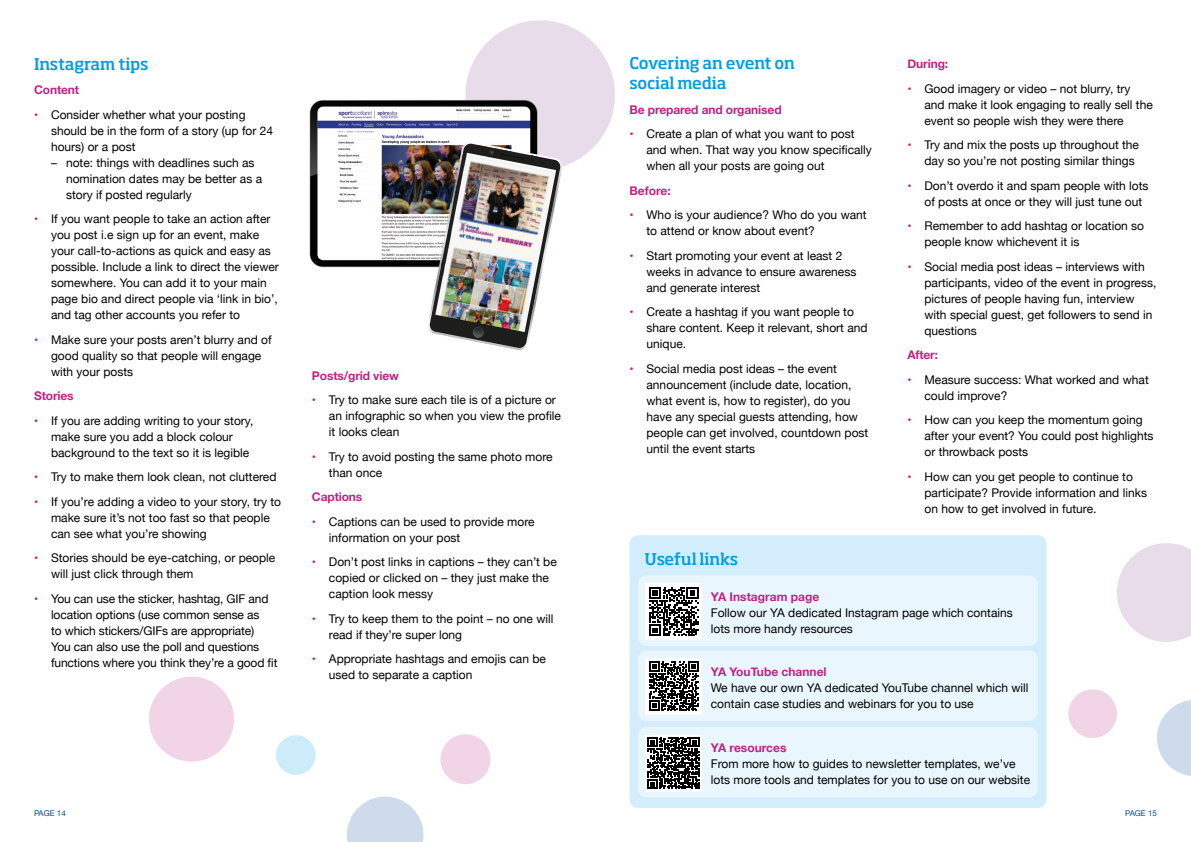
<style>
.page{position:relative;width:1191px;height:842px;background:#fff}
.page>*{position:absolute;margin:0;border:0;box-sizing:border-box;transform-origin:0 0}
.Paragraph_Style_1{font:500 16px/20px "Soho Std";letter-spacing:-.01em;color:#009fe3}
.Paragraph_Style_1-2{font:12px/16px "Helvetica Neue";color:#000}
.Paragraph_Style_1-3{font:700 12px "Helvetica Neue";letter-spacing:-.01em;color:#bd2485}
.t1{font:8px "Helvetica Neue";color:#004a9a}
.s1{font-weight:700;color:#bd2485}
</style>
<div class="page">
<div style="left:276px;top:735px;width:40px;height:40px;background:#cdecf9;border-radius:50%"></div>
<div style="left:440px;top:734px;width:50px;height:50px;background:#f2d4e7;border-radius:50%"></div>
<svg style="left:347px;top:797px;width:76px;height:45px"></svg>
<div style="left:465px;top:20px;width:150px;height:150px;background:#e9dcea;border-radius:50%"></div>
<div style="left:149px;top:677px;width:85px;height:85px;background:#f2d4e7;border-radius:50%"></div>
<div style="left:1068px;top:689px;width:49px;height:49px;background:#f2d4e7;border-radius:50%"></div>
<svg style="left:1157px;top:700px;width:34px;height:76px"></svg>
<svg style="left:1117px;top:543px;width:74px;height:99px"></svg>
<div style="left:629px;top:535px;width:417px;height:273px;background:#d4edfc;border-radius:9px"></div>
<div style="left:638px;top:575px;width:400px;height:71px;background:#eaf6fe;border-radius:9px"></div>
<div style="left:638px;top:651px;width:400px;height:70px;background:#eaf6fe;border-radius:9px"></div>
<div style="left:638px;top:727px;width:400px;height:70px;background:#eaf6fe;border-radius:9px"></div>
<div style="left:645px;top:583px;width:57px;height:57px;background:#fff"></div>
<svg style="left:649px;top:587px;width:49px;height:49px"></svg>
<div style="left:645px;top:658px;width:57px;height:57px;background:#fff"></div>
<svg style="left:649px;top:662px;width:49px;height:49px"></svg>
<svg style="left:645px;top:735px;width:56px;height:56px"></svg>
<svg style="left:647px;top:737px;width:52px;height:52px;background:#454545"></svg>
<svg style="left:309px;top:100px;width:254px;height:250px"></svg>
<img style="left:435px;top:153px;width:121px;height:179px">
<p class="Paragraph_Style_1" style="left:34px;top:53px;width:116px">Instagram tips</p>
<p class="Paragraph_Style_1-3" style="left:34px;top:80px;width:47px">Content</p>
<p class="Paragraph_Style_1-2" style="left:51px;top:107px;width:224px;text-indent:-17px"><span class="s1">•</span> Consider whether what your posting should be in the form of a story (up for 24 hours) or a post</p>
<p class="Paragraph_Style_1-2" style="left:66px;top:155px;width:198px;text-indent:-15px">– note: things with deadlines such as nomination dates may be better as a story if posted regularly</p>
<p class="Paragraph_Style_1-2" style="left:51px;top:212px;width:229px;text-indent:-17px"><span class="s1">•</span> If you want people to take an action after you post i.e sign up for an event, make your call-to-actions as quick and easy as possible. Include a link to direct the viewer somewhere. You can add it to your main page bio and direct people via ‘link in bio’, and tag other accounts you refer to</p>
<p class="Paragraph_Style_1-2" style="left:51px;top:332px;width:222px;text-indent:-17px"><span class="s1">•</span> Make sure your posts aren’t blurry and of good quality so that people will engage with your posts</p>
<p class="Paragraph_Style_1-3" style="left:34px;top:386px;width:41px">Stories</p>
<p class="Paragraph_Style_1-2" style="left:51px;top:413px;width:204px;text-indent:-17px"><span class="s1">•</span> If you are adding writing to your story, make sure you add a block colour background to the text so it is legible</p>
<p class="Paragraph_Style_1-2" style="left:34px;top:470px;width:244px"><span class="s1">•</span> Try to make them look clean, not cluttered</p>
<p class="Paragraph_Style_1-2" style="left:51px;top:494px;width:232px;text-indent:-17px"><span class="s1">•</span> If you’re adding a video to your story, try to make sure it’s not too fast so that people can see what you’re showing</p>
<p class="Paragraph_Style_1-2" style="left:51px;top:551px;width:226px;text-indent:-17px"><span class="s1">•</span> Stories should be eye-catching, or people will just click through them</p>
<p class="Paragraph_Style_1-2" style="left:51px;top:591px;width:228px;text-indent:-17px"><span class="s1">•</span> You can use the sticker, hashtag, GIF and location options (use common sense as<br>to which stickers/GIFs are appropriate)<br>You can also use the poll and questions functions where you think they’re a good fit</p>
<p class="Paragraph_Style_1-3" style="left:312px;top:366px;width:88px">Posts/grid view</p>
<p class="Paragraph_Style_1-2" style="left:329px;top:393px;width:234px;text-indent:-17px"><span class="s1">•</span> Try to make sure each tile is of a picture or an infographic so when you view the profile it looks clean</p>
<p class="Paragraph_Style_1-2" style="left:329px;top:449px;width:225px;text-indent:-17px"><span class="s1">•</span> Try to avoid posting the same photo more than once</p>
<p class="Paragraph_Style_1-3" style="left:312px;top:487px;width:52px">Captions</p>
<p class="Paragraph_Style_1-2" style="left:329px;top:514px;width:207px;text-indent:-17px"><span class="s1">•</span> Captions can be used to provide more information on your post</p>
<p class="Paragraph_Style_1-2" style="left:329px;top:555px;width:229px;text-indent:-17px"><span class="s1">•</span> Don’t post links in captions – they can’t be copied or clicked on – they just make the caption look messy</p>
<p class="Paragraph_Style_1-2" style="left:329px;top:611px;width:226px;text-indent:-17px"><span class="s1">•</span> Try to keep them to the point – no one will read if they’re super long</p>
<p class="Paragraph_Style_1-2" style="left:329px;top:652px;width:218px;text-indent:-17px"><span class="s1">•</span> Appropriate hashtags and emojis can be used to separate a caption</p>
<p class="t1" style="left:34px;top:807px;width:33px">PAGE 14</p>
<p class="Paragraph_Style_1" style="left:629px;top:53px;width:167px">Covering an event on social media</p>
<p class="Paragraph_Style_1-3" style="left:629px;top:100px;width:154px">Be prepared and organised</p>
<p class="Paragraph_Style_1-2" style="left:646px;top:127px;width:227px;text-indent:-17px"><span class="s1">•</span> Create a plan of what you want to post and when. That way you know specifically when all your posts are going out</p>
<p class="Paragraph_Style_1-3" style="left:629px;top:181px;width:43px">Before:</p>
<p class="Paragraph_Style_1-2" style="left:646px;top:208px;width:222px;text-indent:-17px"><span class="s1">•</span> Who is your audience? Who do you want to attend or know about event?</p>
<p class="Paragraph_Style_1-2" style="left:646px;top:248px;width:211px;text-indent:-17px"><span class="s1">•</span> Start promoting your event at least 2 weeks in advance to ensure awareness and generate interest</p>
<p class="Paragraph_Style_1-2" style="left:646px;top:305px;width:222px;text-indent:-17px"><span class="s1">•</span> Create a hashtag if you want people to share content. Keep it relevant, short and unique.</p>
<p class="Paragraph_Style_1-2" style="left:646px;top:361px;width:223px;text-indent:-17px"><span class="s1">•</span> Social media post ideas – the event announcement (include date, location, what event is, how to register), do you have any special guests attending, how people can get involved, countdown post until the event starts</p>
<p class="Paragraph_Style_1-3" style="left:907px;top:55px;width:42px">During:</p>
<p class="Paragraph_Style_1-2" style="left:924px;top:81px;width:230px;text-indent:-17px"><span class="s1">•</span> Good imagery or video – not blurry, try and make it look engaging to really sell the event so people wish they were there</p>
<p class="Paragraph_Style_1-2" style="left:924px;top:138px;width:216px;text-indent:-17px"><span class="s1">•</span> Try and mix the posts up throughout the day so you’re not posting similar things</p>
<p class="Paragraph_Style_1-2" style="left:924px;top:178px;width:226px;text-indent:-17px"><span class="s1">•</span> Don’t overdo it and spam people with lots of posts at once or they will just tune out</p>
<p class="Paragraph_Style_1-2" style="left:924px;top:219px;width:221px;text-indent:-17px"><span class="s1">•</span> Remember to add hashtag or location so people know whichevent it is</p>
<p class="Paragraph_Style_1-2" style="left:924px;top:259px;width:233px;text-indent:-17px"><span class="s1">•</span> Social media post ideas – interviews with participants, video of the event in progress, pictures of people having fun, interview with special guest, get followers to send in questions</p>
<p class="Paragraph_Style_1-3" style="left:907px;top:346px;width:32px">After:</p>
<p class="Paragraph_Style_1-2" style="left:924px;top:372px;width:226px;text-indent:-17px"><span class="s1">•</span> Measure success: What worked and what could improve?</p>
<p class="Paragraph_Style_1-2" style="left:924px;top:413px;width:230px;text-indent:-17px"><span class="s1">•</span> How can you keep the momentum going after your event? You could post highlights or throwback posts</p>
<p class="Paragraph_Style_1-2" style="left:924px;top:469px;width:224px;text-indent:-17px"><span class="s1">•</span> How can you get people to continue to participate? Provide information and links on how to get involved in future.</p>
<p class="Paragraph_Style_1" style="left:644px;top:549px;width:95px">Useful links</p>
<p class="Paragraph_Style_1-2" style="left:711px;top:589px;width:303px"><span class="s1">YA Instagram page<br></span>Follow our YA dedicated Instagram page which contains lots more handy resources</p>
<p class="Paragraph_Style_1-2" style="left:711px;top:664px;width:319px"><span class="s1">YA YouTube channel<br></span>We have our own YA dedicated YouTube channel which will contain case studies and webinars for you to use</p>
<p class="Paragraph_Style_1-2" style="left:711px;top:740px;width:321px"><span class="s1">YA resources<br></span>From more how to guides to newsletter templates, we’ve lots more tools and templates for you to use on our website</p>
<p class="t1" style="left:1125px;top:807px;width:33px">PAGE 15</p>
</div>
